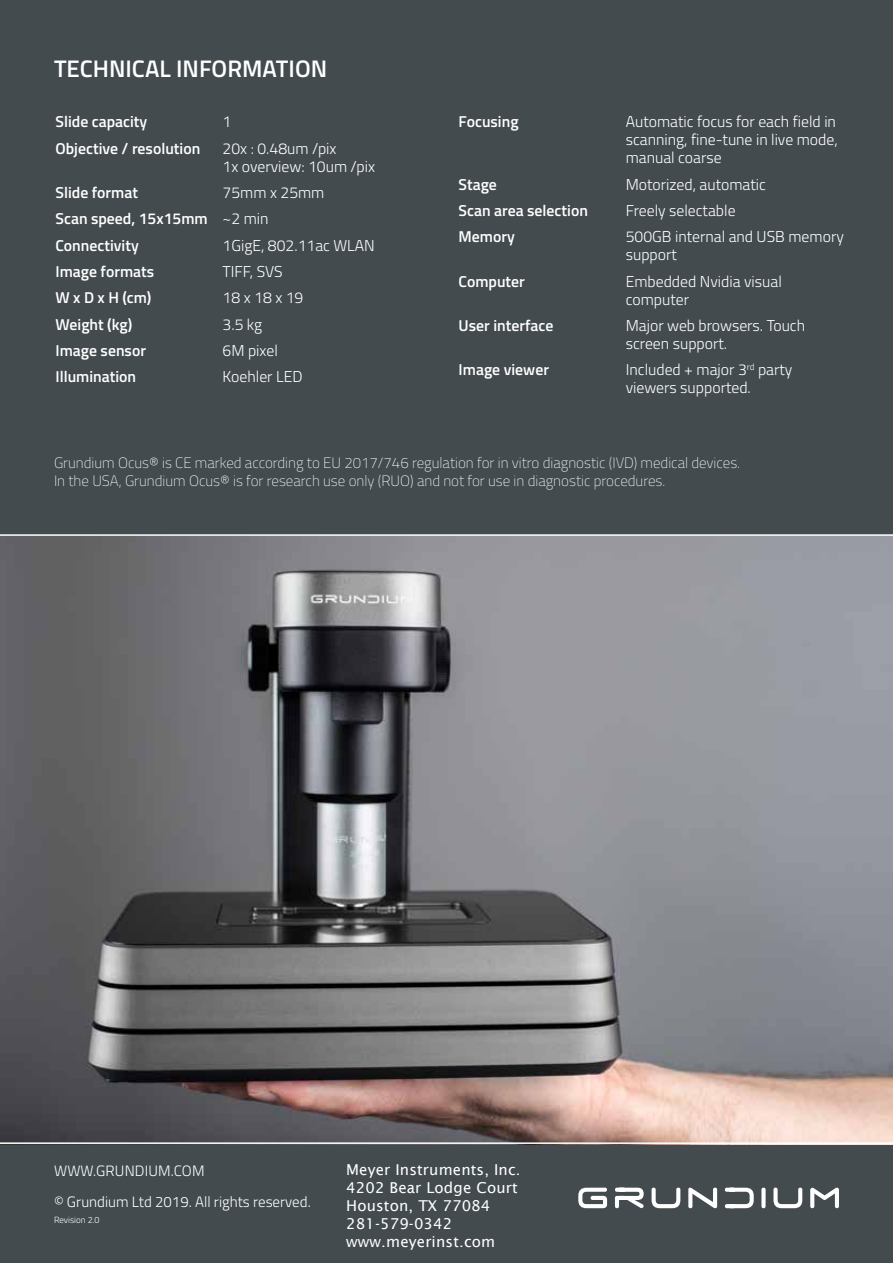
<style>
.page{position:relative;width:893px;height:1263px;background:#434b4f}
.page>*{position:absolute;margin:0;border:0;box-sizing:border-box;transform-origin:0 0}
.t1{font:600 24px "Titillium";color:#fff}
.t2{font:300 15.75px/18px "Titillium";color:#fff}
.t3{font:600 15.75px/26.2px "Titillium";color:#fff}
.t4{font:100 15px/18px "Titillium";color:#fff}
.t5{font:15px/18px "Lucida Sans";letter-spacing:.01em;color:#fff}
.t6{font:300 15px/30.8px "Titillium";color:#fff}
.t7{font:300 9px "Titillium";color:#fff}
.s1{font-weight:300}
</style>
<div class="page">
<svg style="left:578px;top:1188px;width:29px;height:20px"></svg>
<svg style="left:652px;top:1187px;width:28px;height:21px"></svg>
<svg style="left:688px;top:1188px;width:29px;height:20px"></svg>
<div style="left:761px;top:1187px;width:5px;height:21px;background:#fff;border-radius:2px"></div>
<svg style="left:773px;top:1187px;width:29px;height:21px"></svg>
<svg style="left:810px;top:1187px;width:29px;height:21px"></svg>
<svg style="left:725px;top:1188px;width:29px;height:20px"></svg>
<svg style="left:615px;top:1188px;width:29px;height:20px"></svg>
<img style="left:0;top:536px;width:893px;height:606px">
<hr style="left:0;top:534px;width:893px;height:2px;background:#fff">
<hr style="left:0;top:1142px;width:893px;height:2px;background:#fff">
<h1 class="t1" style="left:54px;top:50px;width:275px">TECHNICAL INFORMATION</h1>
<p class="t3" style="left:56px;top:108px;width:93px">Slide capacity</p>
<p class="t2" style="left:223px;top:112px;width:10px">1</p>
<p class="t3" style="left:56px;top:134px;width:146px">Objective / resolution</p>
<p class="t2" style="left:223px;top:138px;width:154px">20x : 0.48um /pix<br>1x overview: 10um /pix</p>
<p class="t3" style="left:56px;top:179px;width:84px">Slide format</p>
<p class="t3" style="left:56px;top:179px;width:270px;text-indent:167px"><span class="s1">75mm x 25mm<br></span>Scan speed, 15x15mm <span class="s1">~2 min<br></span>Connectivity</p>
<p class="t2" style="left:223px;top:235px;width:154px">1GigE, 802.11ac WLAN</p>
<p class="t3" style="left:56px;top:258px;width:100px">Image formats</p>
<p class="t2" style="left:223px;top:262px;width:61px">TIFF, SVS</p>
<p class="t3" style="left:56px;top:284px;width:97px">W x D x H (cm)</p>
<p class="t2" style="left:223px;top:288px;width:82px">18 x 18 x 19</p>
<p class="t3" style="left:56px;top:310px;width:78px">Weight (kg)</p>
<p class="t2" style="left:223px;top:314px;width:41px">3.5 kg</p>
<p class="t3" style="left:56px;top:337px;width:92px">Image sensor</p>
<p class="t2" style="left:223px;top:341px;width:57px">6M pixel</p>
<p class="t3" style="left:56px;top:363px;width:82px">Illumination</p>
<p class="t2" style="left:223px;top:367px;width:81px">Koehler LED</p>
<p class="t3" style="left:459px;top:108px;width:61px">Focusing</p>
<p class="t2" style="left:626px;top:112px;width:213px;text-align:justify">Automatic focus for each field in scanning, fine-tune in live mode, manual coarse</p>
<p class="t3" style="left:459px;top:170px;width:40px">Stage</p>
<p class="t2" style="left:626px;top:174px;width:142px">Motorized, automatic</p>
<p class="t3" style="left:459px;top:197px;width:131px">Scan area selection</p>
<p class="t2" style="left:626px;top:201px;width:111px">Freely selectable</p>
<p class="t3" style="left:459px;top:223px;width:58px">Memory</p>
<p class="t2" style="left:626px;top:227px;width:220px">500GB internal and USB memory support</p>
<p class="t3" style="left:459px;top:267px;width:68px">Computer</p>
<p class="t2" style="left:626px;top:271px;width:158px">Embedded Nvidia visual computer</p>
<p class="t3" style="left:459px;top:312px;width:96px">User interface</p>
<p class="t2" style="left:626px;top:316px;width:181px">Major web browsers. Touch screen support.</p>
<p class="t3" style="left:459px;top:356px;width:92px">Image viewer</p>
<p class="t2" style="left:626px;top:360px;width:168px">Included + major 3<sup>rd</sup> party viewers supported.</p>
<p class="t4" style="left:54px;top:453px;width:688px">Grundium Ocus® is CE marked according to EU 2017/746 regulation for in vitro diagnostic (IVD) medical devices.<br>In the USA, Grundium Ocus® is for research use only (RUO) and not for use in diagnostic procedures.</p>
<p class="t6" style="left:54px;top:1155px;width:258px">WWW.GRUNDIUM.COM<br>© Grundium Ltd 2019. All rights reserved.</p>
<p class="t7" style="left:54px;top:1213px;width:47px">Revision 2.0</p>
<p class="t5" style="left:346px;top:1160px;width:176px">Meyer Instruments, Inc.<br>4202 Bear Lodge Court<br>Houston, TX 77084<br>281-579-0342 www.meyerinst.com</p>
</div>
